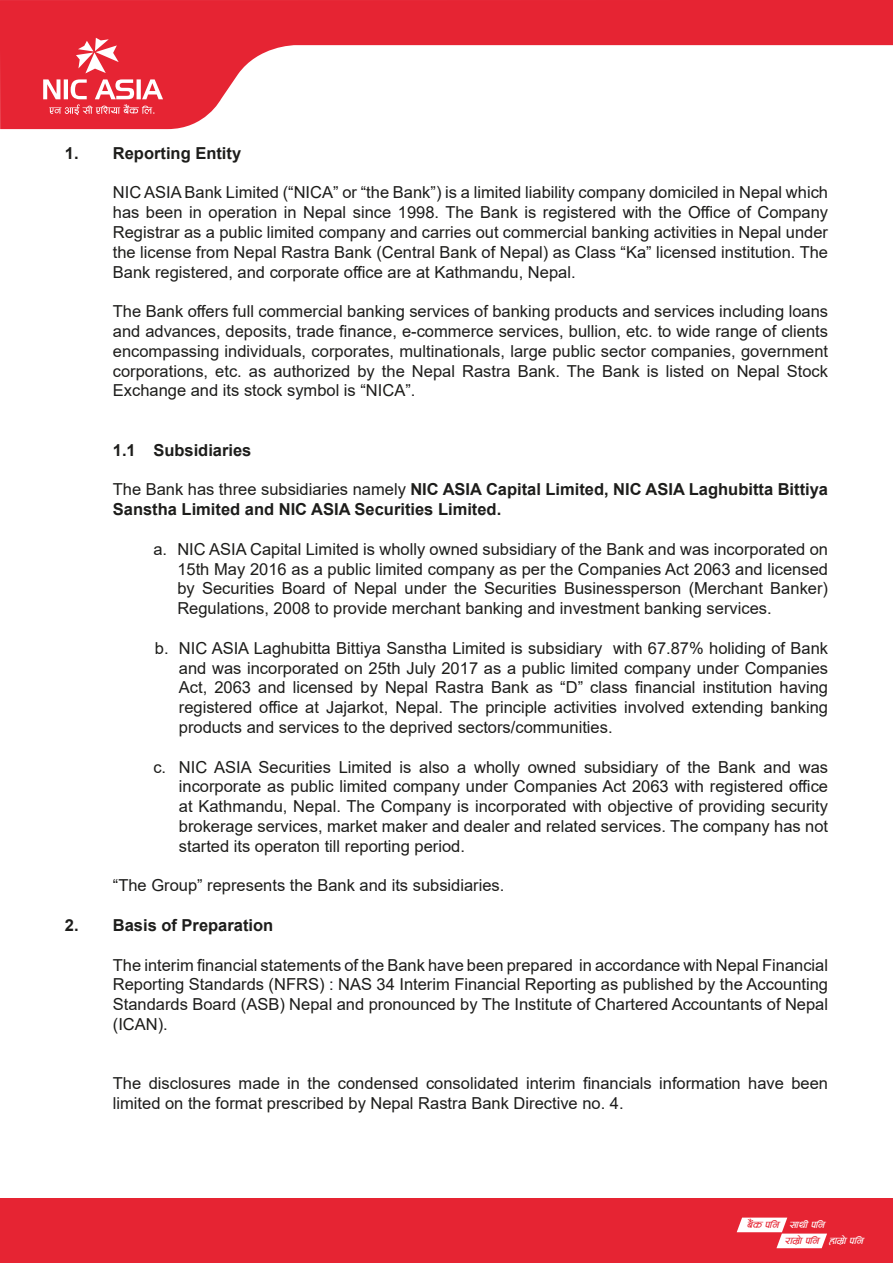
<style>
.page{position:relative;width:893px;height:1263px;background:#fff}
.page>*{position:absolute;margin:0;border:0;box-sizing:border-box;transform-origin:0 0}
.t1{font:16.5px/19.8px "Arial";color:#1d1d1b;text-align:justify}
.t2{font:700 16.5px/19.8px "Arial";color:#1d1d1b}
.t3{font:italic 12.75px/16px "Aakriti";color:#e62433}
.s1{font-weight:400}
.s2{color:#fff}
</style>
<div class="page">
<svg style="left:0;top:0;width:893px;height:129px"></svg>
<svg style="left:43px;top:38px;width:120px;height:77px;background:#eb505c"></svg>
<div style="left:0;top:1199px;width:893px;height:64px;background:#e62433"></div>
<svg style="left:737px;top:1217px;width:90px;height:31px"></svg>
<p class="t2" style="left:65px;top:143px;width:178px">1. Reporting Entity</p>
<p class="t1" style="left:113px;top:183px;width:717px">NIC ASIA Bank Limited (“NICA” or “the Bank”) is a limited liability company domiciled in Nepal which has been in operation in Nepal since 1998. The Bank is registered with the Office of Company Registrar as a public limited company and carries out commercial banking activities in Nepal under the license from Nepal Rastra Bank (Central Bank of Nepal) as Class “Ka” licensed institution. The Bank registered, and corporate office are at Kathmandu, Nepal.</p>
<p class="t1" style="left:113px;top:301px;width:717px">The Bank offers full commercial banking services of banking products and services including loans and advances, deposits, trade finance, e-commerce services, bullion, etc. to wide range of clients encompassing individuals, corporates, multinationals, large public sector companies, government corporations, etc. as authorized by the Nepal Rastra Bank. The Bank is listed on Nepal Stock Exchange and its stock symbol is “NICA”.</p>
<p class="t2" style="left:113px;top:440px;width:140px">1.1 Subsidiaries</p>
<p class="t2" style="left:113px;top:480px;width:717px"><span class="s1">The Bank has three subsidiaries namely</span> NIC ASIA Capital Limited, NIC ASIA Laghubitta Bittiya<br>Sanstha Limited and NIC ASIA Securities Limited.</p>
<p class="t1" style="left:177px;top:539px;width:652px;text-indent:-24px">a. NIC ASIA Capital Limited is wholly owned subsidiary of the Bank and was incorporated on 15th May 2016 as a public limited company as per the Companies Act 2063 and licensed by Securities Board of Nepal under the Securities Businessperson (Merchant Banker)<br>Regulations, 2008 to provide merchant banking and investment banking services.</p>
<p class="t1" style="left:179px;top:638px;width:651px;text-indent:-24px">b. NIC ASIA Laghubitta Bittiya Sanstha Limited is subsidiary with 67.87% holiding of Bank and was incorporated on 25th July 2017 as a public limited company under Companies Act, 2063 and licensed by Nepal Rastra Bank as “D” class financial institution having registered office at Jajarkot, Nepal. The principle activities involved extending banking products and services to the deprived sectors/communities.</p>
<p class="t1" style="left:179px;top:757px;width:651px;text-indent:-26px">c. NIC ASIA Securities Limited is also a wholly owned subsidiary of the Bank and was incorporate as public limited company under Companies Act 2063 with registered office at Kathmandu, Nepal. The Company is incorporated with objective of providing security brokerage services, market maker and dealer and related services. The company has not started its operaton till reporting period.</p>
<p class="t1" style="left:113px;top:876px;width:393px">“The Group” represents the Bank and its subsidiaries.</p>
<p class="t2" style="left:65px;top:915px;width:210px">2. Basis of Preparation</p>
<p class="t1" style="left:113px;top:955px;width:717px">The interim financial statements of the Bank have been prepared in accordance with Nepal Financial Reporting Standards (NFRS) : NAS 34 Interim Financial Reporting as published by the Accounting Standards Board (ASB) Nepal and pronounced by The Institute of Chartered Accountants of Nepal (ICAN).</p>
<p class="t1" style="left:113px;top:1074px;width:717px">The disclosures made in the condensed consolidated interim financials information have been limited on the format prescribed by Nepal Rastra Bank Directive no. 4.</p>
<p class="t3" style="left:785px;top:1216px;width:80px;text-indent:-38px">a}+s klg <span class="s2">;fyL klg<br></span>/fd|f]klg <span class="s2">xfd|f]klg</span></p>
</div>
